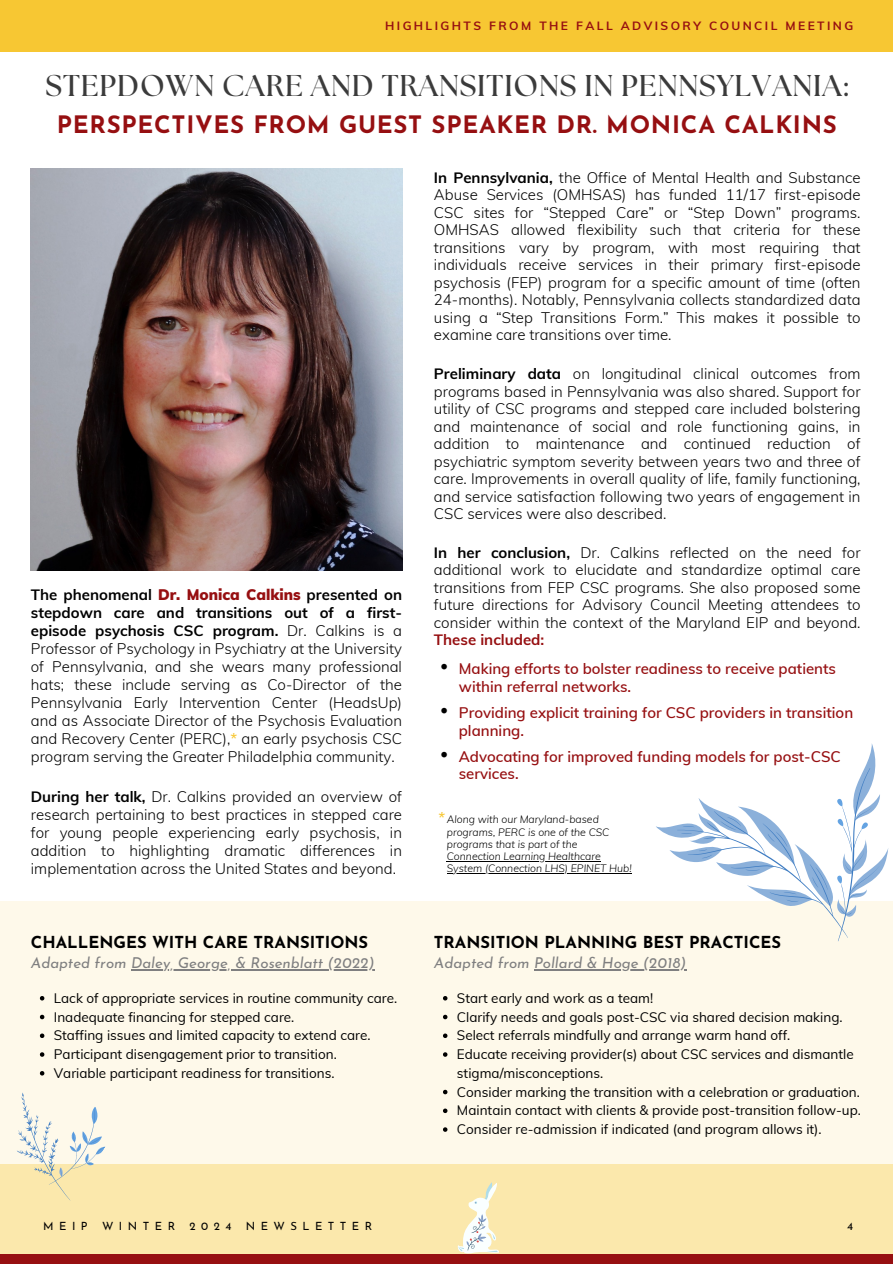
<style>
.page{position:relative;width:893px;height:1264px;background:#fff}
.page>*{position:absolute;margin:0;border:0;box-sizing:border-box;transform-origin:0 0}
.t1{font:700 30px "The Seasons";letter-spacing:.03em;color:#3b3b3b}
.t2{font:700 24px "Josefin Sans";letter-spacing:.03em;color:#960f11}
.t3{font:21px "Canva Sans";color:#000}
.t4{font:700 16.5px "Josefin Sans";color:#000}
.t5{font:300 15px/17.5px "Muli";color:#000;text-align:justify}
.t6{font:600 15px/17.5px "Muli";color:#960f11}
.t7{font:italic 15px "Josefin Sans";color:#7f7f80}
.t8{font:italic 600 15px "Muli";color:#f7c734}
.t9{font:13.5px/18.8px "Muli";color:#000}
.t10{font:700 12px "Muli";letter-spacing:.2em;color:#960f11}
.t11{font:11.25px "Josefin Sans";letter-spacing:.48em;color:#000}
.t12{font:italic 300 10.5px/12.3px "Muli";color:#000}
.s1{font-weight:700}
.s2{font-weight:900;color:#960f11}
.s3{font-weight:600;color:#f7c733}
.s4{font-weight:700;color:#960f11}
</style>
<div class="page">
<div style="left:0;top:901px;width:892px;height:362px;background:#fef9ea"></div>
<div style="left:0;top:1163px;width:892px;height:100px;background:#fbe8ac"></div>
<div style="left:0;top:0;width:892px;height:52px;background:#f7c733"></div>
<svg style="left:443px;top:996px;width:4px;height:4px"></svg>
<svg style="left:443px;top:1014px;width:4px;height:5px"></svg>
<svg style="left:443px;top:1033px;width:4px;height:5px"></svg>
<svg style="left:443px;top:1052px;width:4px;height:4px"></svg>
<svg style="left:443px;top:1089px;width:4px;height:5px"></svg>
<svg style="left:443px;top:1108px;width:4px;height:5px"></svg>
<svg style="left:443px;top:1127px;width:4px;height:4px"></svg>
<div style="left:0;top:1253px;width:892px;height:10px;background:#960f11"></div>
<img style="left:31px;top:168px;width:371px;height:402px">
<svg style="left:656px;top:743px;width:232px;height:198px"></svg>
<svg style="left:16px;top:1092px;width:104px;height:108px"></svg>
<svg style="left:40px;top:996px;width:4px;height:4px"></svg>
<svg style="left:40px;top:1014px;width:4px;height:5px"></svg>
<svg style="left:40px;top:1033px;width:4px;height:5px"></svg>
<svg style="left:40px;top:1052px;width:4px;height:4px"></svg>
<svg style="left:40px;top:1071px;width:4px;height:4px"></svg>
<svg style="left:457px;top:1182px;width:42px;height:71px"></svg>
<hr style="left:447px;top:861px;width:153px;height:1px;background:#000">
<hr style="left:447px;top:873px;width:184px;height:1px;background:#000">
<hr style="left:131px;top:969px;width:243px;height:1px;background:#7f7f80">
<hr style="left:534px;top:969px;width:152px;height:1px;background:#7f7f80">
<h6 class="t10" style="left:385px;top:18px;width:469px">HIGHLIGHTS FROM THE FALL ADVISORY COUNCIL MEETING</h6>
<h4 class="t1" style="left:46px;top:72px;width:803px">STEPDOWN CARE AND TRANSITIONS IN PENNSYLVANIA:</h4>
<h4 class="t2" style="left:57px;top:115px;width:781px">PERSPECTIVES FROM GUEST SPEAKER DR. MONICA CALKINS</h4>
<p class="t5" style="left:31px;top:585px;width:372px;line-height:18px"><span class="s1">The phenomenal</span> <span class="s2">Dr. Monica Calkins</span> <span class="s1">presented on stepdown care and transitions out of a first&shy;episode psychosis CSC program.</span> Dr. Calkins is a Professor of Psychology in Psychiatry at the University of Pennsylvania, and she wears many professional hats; these include serving as Co-Director of the Pennsylvania Early Intervention Center (HeadsUp) and as Associate Director of the Psychosis Evaluation and Recovery Center (PERC),<span class="s3">*</span> an early psychosis CSC program serving the Greater Philadelphia community.</p>
<p class="t5" style="left:31px;top:786px;width:372px;line-height:18px"><span class="s1">During her talk,</span> Dr. Calkins provided an overview of research pertaining to best practices in stepped care for young people experiencing early psychosis, in addition to highlighting dramatic differences in implementation across the United States and beyond.</p>
<p class="t4" style="left:31px;top:935px;width:339px">CHALLENGES WITH CARE TRANSITIONS</p>
<h6 class="t5" style="left:434px;top:168px;width:428px"><span class="s1">In Pennsylvania,</span> the Office of Mental Health and Substance Abuse Services (OMHSAS) has funded 11/17 first-episode CSC sites for “Stepped Care” or “Step Down” programs.<br>OMHSAS allowed flexibility such that criteria for these transitions vary by program, with most requiring that individuals receive services in their primary first-episode psychosis (FEP) program for a specific amount of time (often 24-months). Notably, Pennsylvania collects standardized data using a “Step Transitions Form.” This makes it possible to examine care transitions over time.</h6>
<h6 class="t5" style="left:434px;top:364px;width:428px"><span class="s1">Preliminary data</span> on longitudinal clinical outcomes from programs based in Pennsylvania was also shared. Support for utility of CSC programs and stepped care included bolstering and maintenance of social and role functioning gains, in addition to maintenance and continued reduction of psychiatric symptom severity between years two and three of care. Improvements in overall quality of life, family functioning, and service satisfaction following two years of engagement in CSC services were also described.</h6>
<h6 class="t5" style="left:434px;top:543px;width:428px"><span class="s1">In her conclusion,</span> Dr. Calkins reflected on the need for additional work to elucidate and standardize optimal care transitions from FEP CSC programs. She also proposed some future directions for Advisory Council Meeting attendees to consider within the context of the Maryland EIP and beyond.<br><span class="s4">These included:</span></h6>
<h6 class="t3" style="left:440px;top:651px;width:9px">•</h6>
<h5 class="t3" style="left:440px;top:696px;width:9px">•</h5>
<p class="t3" style="left:440px;top:740px;width:9px">•</p>
<p class="t6" style="left:459px;top:660px;width:379px">Making efforts to bolster readiness to receive patients within referral networks.</p>
<h3 class="t6" style="left:459px;top:703px;width:396px">Providing explicit training for CSC providers in transition planning.</h3>
<h6 class="t6" style="left:459px;top:747px;width:383px">Advocating for improved funding models for post-CSC services.</h6>
<h6 class="t12" style="left:447px;top:813px;width:164px">Along with our Maryland-based programs, PERC is one of the CSC programs that is part of the</h6>
<h6 class="t8" style="left:438px;top:808px;width:8px">*</h6>
<h6 class="t12" style="left:447px;top:850px;width:155px">Connection Learning Healthcare</h6>
<h6 class="t12" style="left:447px;top:862px;width:186px">System (Connection LHS) EPINET Hub!</h6>
<p class="t4" style="left:434px;top:935px;width:349px">TRANSITION PLANNING BEST PRACTICES</p>
<h6 class="t7" style="left:31px;top:956px;width:345px">Adapted from Daley, George, &amp; Rosenblatt (2022)</h6>
<h5 class="t7" style="left:434px;top:956px;width:254px">Adapted from Pollard &amp; Hoge (2018)</h5>
<p class="t9" style="left:54px;top:988px;width:345px">Lack of appropriate services in routine community care.</p>
<p class="t9" style="left:54px;top:1007px;width:242px">Inadequate financing for stepped care.</p>
<p class="t9" style="left:54px;top:1025px;width:318px">Staffing issues and limited capacity to extend care.</p>
<p class="t9" style="left:54px;top:1044px;width:284px">Participant disengagement prior to transition.</p>
<h3 class="t9" style="left:54px;top:1063px;width:282px">Variable participant readiness for transitions.</h3>
<p class="t11" style="left:43px;top:1221px;width:46px">MEIP</p>
<p class="t11" style="left:102px;top:1221px;width:74px">WINTER</p>
<p class="t11" style="left:189px;top:1221px;width:43px">2024</p>
<p class="t11" style="left:246px;top:1221px;width:128px">NEWSLETTER</p>
<h1 class="t9" style="left:457px;top:988px;width:198px">Start early and work as a team!</h1>
<h2 class="t9" style="left:457px;top:1007px;width:387px">Clarify needs and goals post-CSC via shared decision making.</h2>
<p class="t9" style="left:457px;top:1025px;width:335px">Select referrals mindfully and arrange warm hand off.</p>
<h5 class="t9" style="left:457px;top:1044px;width:398px">Educate receiving provider(s) about CSC services and dismantle stigma/misconceptions.</h5>
<h5 class="t9" style="left:457px;top:1082px;width:404px">Consider marking the transition with a celebration or graduation.</h5>
<h5 class="t9" style="left:457px;top:1100px;width:405px">Maintain contact with clients &amp; provide post-transition follow-up.</h5>
<h5 class="t9" style="left:457px;top:1119px;width:366px">Consider re-admission if indicated (and program allows it).</h5>
<h4 class="t11" style="left:847px;top:1221px;width:8px">4</h4>
</div>
